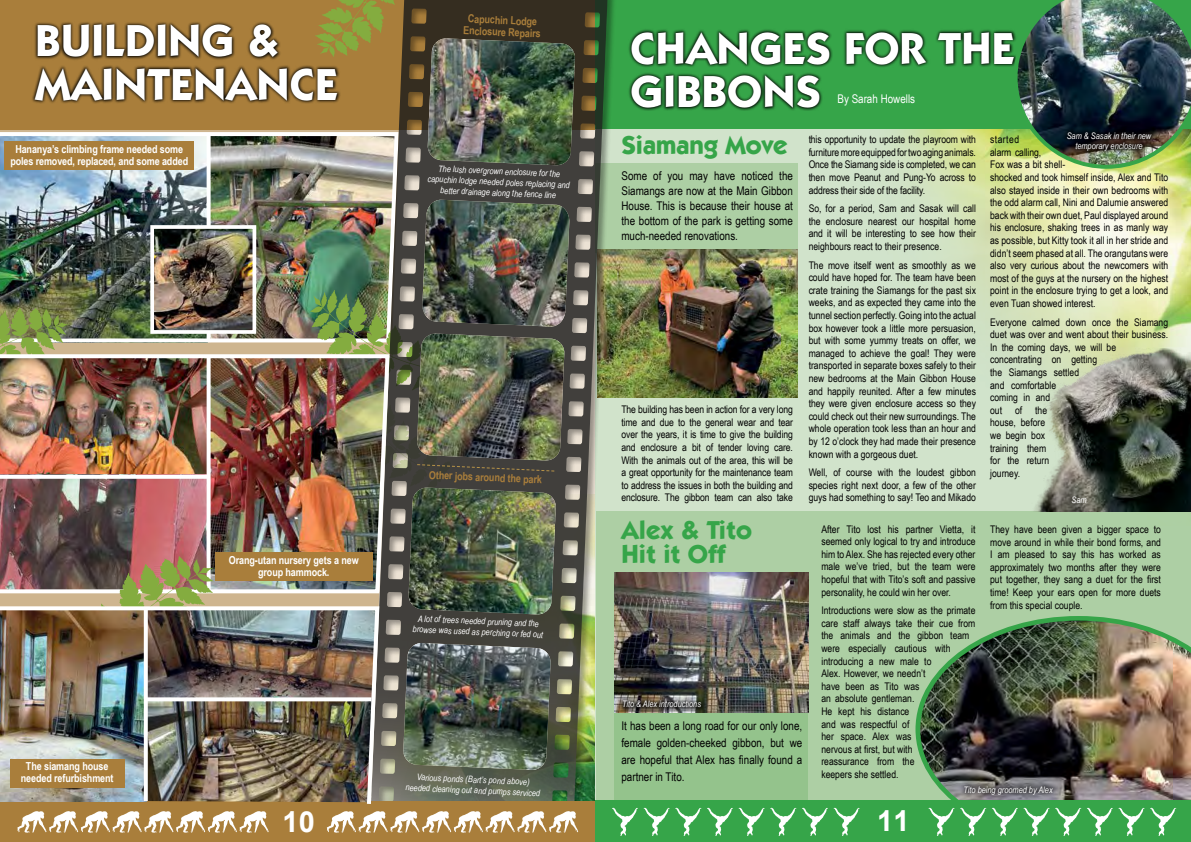
<style>
.page{position:relative;width:1191px;height:842px;background:#fff}
.page>*{position:absolute;margin:0;border:0;box-sizing:border-box;transform-origin:0 0}
.t1{font:700 45px/43px "Itc Kabel";letter-spacing:.01em;color:#fff}
.t2{font:700 29px "Arial";color:#fff}
.t3{font:700 26px/24px "Itc Kabel";color:#36a549}
.t4{font:12px/15px "Arial Narrow";color:#000;text-align:justify}
.t5{font:12px "Arial Narrow";color:#fff}
.t6{font:700 11px/12px "Arial Narrow";letter-spacing:-.01em;color:#fff;text-align:center}
.t7{font:700 11px/12px "Arial Narrow";color:#a97e3b;text-align:center}
.t8{font:10.5px/12.6px "Arial Narrow";color:#000;text-align:justify}
.t9{font:italic 9px/10.8px "Arial Narrow";color:#fff;text-align:center}
</style>
<div class="page">
<div style="left:69px;top:344px;width:241px;height:8px;background:#ceb58f"></div>
<div style="left:0;top:0;width:595px;height:130px;background:#a97e3b"></div>
<svg style="left:32px;top:22px;width:308px;height:81px"></svg>
<img style="left:0;top:130px;width:369px;height:214px">
<svg style="left:207px;top:134px;width:4px;height:208px"></svg>
<img style="left:155px;top:230px;width:96px;height:99px">
<div style="left:150px;top:225px;width:106px;height:109px;border:4px solid #fff"></div>
<svg style="left:315px;top:0;width:54px;height:57px"></svg>
<svg style="left:0;top:308px;width:69px;height:44px"></svg>
<img style="left:370px;top:0;width:225px;height:801px">
<img style="left:427px;top:38px;width:148px;height:128px">
<img style="left:403px;top:643px;width:148px;height:127px">
<img style="left:310px;top:199px;width:260px;height:416px">
<div style="left:0;top:801px;width:595px;height:41px;background:#a97e3b"></div>
<svg style="left:327px;top:811px;width:251px;height:22px"></svg>
<div style="left:4px;top:142px;width:190px;height:28px;background:#a97e3b"></div>
<img style="left:0;top:352px;width:392px;height:243px">
<svg style="left:207px;top:356px;width:4px;height:200px"></svg>
<img style="left:78px;top:556px;width:136px;height:48px">
<img style="left:0;top:604px;width:381px;height:200px">
<svg style="left:146px;top:697px;width:225px;height:4px"></svg>
<svg style="left:17px;top:811px;width:252px;height:22px"></svg>
<div style="left:596px;top:511px;width:595px;height:293px;background:#adcfa4"></div>
<div style="left:614px;top:576px;width:194px;height:226px;background:#94c38c"></div>
<div style="left:595px;top:163px;width:203px;height:90px;background:#adcfa4"></div>
<img style="left:716px;top:128px;width:475px;height:384px">
<div style="left:595px;top:0;width:596px;height:128px;background:#36a549"></div>
<svg style="left:701px;top:29px;width:312px;height:82px"></svg>
<img style="left:999px;top:349px;width:192px;height:162px">
<img style="left:1013px;top:0;width:178px;height:169px">
<img style="left:915px;top:616px;width:276px;height:184px">
<div style="left:1061px;top:126px;width:96px;height:30px;background:#000;opacity:.75"></div>
<img style="left:701px;top:249px;width:96px;height:148px">
<div style="left:595px;top:800px;width:596px;height:42px;background:#36a549"></div>
<svg style="left:928px;top:808px;width:248px;height:28px"></svg>
<svg style="left:802px;top:808px;width:57px;height:28px"></svg>
<svg style="left:707px;top:808px;width:89px;height:28px"></svg>
<img style="left:701px;top:572px;width:107px;height:140px">
<div style="left:617px;top:695px;width:89px;height:18px;background:#000;opacity:.75"></div>
<div style="left:958px;top:780px;width:100px;height:20px;background:#000;opacity:.75"></div>
<img style="left:595px;top:0;width:106px;height:836px">
<h1 class="t1" style="left:36px;top:19px;width:304px">BUILDING &amp;<br>MAINTENANCE</h1>
<p class="t6" style="left:10px;top:143px;width:179px">Hananya’s climbing frame needed some poles removed, replaced, and some added</p>
<p class="t7" style="left:464px;top:12px;width:79px;rotate:2deg">Capuchin Lodge<br>Enclosure Repairs</p>
<p class="t9" style="left:428px;top:162px;width:144px;rotate:3deg">The lush overgrown enclosure for the capuchin lodge needed poles replacing and better drainage along the fence line</p>
<p class="t6" style="left:21px;top:760px;width:94px">The siamang house needed refurbishment</p>
<p class="t6" style="left:229px;top:553px;width:131px">Orang-utan nursery gets a new group hammock.</p>
<p class="t7" style="left:429px;top:469px;width:115px;rotate:2deg">Other jobs around the park</p>
<p class="t9" style="left:414px;top:612px;width:132px;rotate:3deg">A lot of trees needed pruning and the browse was used as perching or fed out</p>
<h2 class="t2" style="left:282px;top:803px;width:34px">10</h2>
<p class="t9" style="left:406px;top:770px;width:136px;rotate:3deg">Various ponds (Bart’s pond above) needed cleaning out and pumps serviced</p>
<h1 class="t1" style="left:630px;top:27px;width:385px">CHANGES FOR THE<br>GIBBONS</h1>
<p class="t5" style="left:837px;top:90px;width:79px">By Sarah Howells</p>
<h3 class="t3" style="left:621px;top:133px;width:168px">Siamang Move</h3>
<p class="t9" style="left:1066px;top:130px;width:86px;line-height:10px">Sam &amp; Sasak in their new temporary enclosure</p>
<p class="t8" style="left:990px;top:133px;width:180px;text-align:left">started<br>alarm calling,<br>Fox was a bit shell-<br>shocked and took himself inside, Alex and Tito also stayed inside in their own bedrooms with the odd alarm call, Nini and Dalumie answered back with their own duet, Paul displayed around his enclosure, shaking trees in as manly way as possible, but Kitty took it all in her stride and didn’t seem phased at all. The orangutans were also very curious about the newcomers with most of the guys at the nursery on the highest point in the enclosure trying to get a look, and even Tuan showed interest.</p>
<p class="t8" style="left:990px;top:315px;width:180px;text-align:left">Everyone calmed down once the Siamang duet was over and went about their business.<br>In the coming days, we will be concentrating on getting<br>the Siamangs settled<br>and comfortable<br>coming in and<br>out of the<br>house, before<br>we begin box<br>training them<br>for the return<br>journey.</p>
<p class="t8" style="left:808px;top:133px;width:169px">this opportunity to update the playroom with furniture more equipped for two aging animals.<br>Once the Siamang side is completed, we can then move Peanut and Pung-Yo across to address their side of the facility.</p>
<p class="t8" style="left:808px;top:202px;width:169px">So, for a period, Sam and Sasak will call the enclosure nearest our hospital home and it will be interesting to see how their neighbours react to their presence.</p>
<p class="t8" style="left:808px;top:258px;width:169px">The move itself went as smoothly as we could have hoped for. The team have been crate training the Siamangs for the past six weeks, and as expected they came into the tunnel section perfectly. Going into the actual box however took a little more persuasion, but with some yummy treats on offer, we managed to achieve the goal! They were transported in separate boxes safely to their new bedrooms at the Main Gibbon House and happily reunited. After a few minutes they were given enclosure access so they could check out their new surroundings. The whole operation took less than an hour and by 12 o’clock they had made their presence known with a gorgeous duet.</p>
<p class="t8" style="left:808px;top:466px;width:169px">Well, of course with the loudest gibbon species right next door, a few of the other guys had something to say! Teo and Mikado</p>
<p class="t4" style="left:621px;top:167px;width:173px">Some of you may have noticed the Siamangs are now at the Main Gibbon House. This is because their house at the bottom of the park is getting some much-needed renovations.</p>
<p class="t8" style="left:621px;top:403px;width:173px">The building has been in action for a very long time and due to the general wear and tear over the years, it is time to give the building and enclosure a bit of tender loving care.<br>With the animals out of the area, this will be a great opportunity for the maintenance team to address the issues in both the building and enclosure. The gibbon team can also take</p>
<p class="t9" style="left:1071px;top:494px;width:17px">Sam</p>
<h3 class="t3" style="left:621px;top:517px;width:132px">Alex &amp; Tito<br>Hit it Off</h3>
<p class="t9" style="left:622px;top:699px;width:80px">Tito &amp; Alex introductions</p>
<p class="t4" style="left:621px;top:717px;width:182px;line-height:17px">It has been a long road for our only lone, female golden-cheeked gibbon, but we are hopeful that Alex has finally found a partner in Tito.</p>
<p class="t8" style="left:821px;top:522px;width:155px">After Tito lost his partner Vietta, it seemed only logical to try and introduce him to Alex. She has rejected every other male we’ve tried, but the team were hopeful that with Tito’s soft and passive personality, he could win her over.</p>
<p class="t8" style="left:821px;top:604px;width:155px;text-align:left">Introductions were slow as the primate care staff always take their cue from the animals and the gibbon team were especially cautious with introducing a new male to<br>Alex. However, we needn’t<br>have been as Tito was<br>an absolute gentleman.<br>He kept his distance<br>and was respectful of<br>her space. Alex was<br>nervous at first, but with<br>reassurance from the<br>keepers she settled.</p>
<p class="t8" style="left:990px;top:522px;width:172px">They have been given a bigger space to move around in while their bond forms, and I am pleased to say this has worked as approximately two months after they were put together, they sang a duet for the first time! Keep your ears open for more duets from this special couple.</p>
<h2 class="t2" style="left:877px;top:802px;width:34px">11</h2>
<p class="t9" style="left:963px;top:784px;width:91px">Tito being groomed by Alex</p>
</div>
